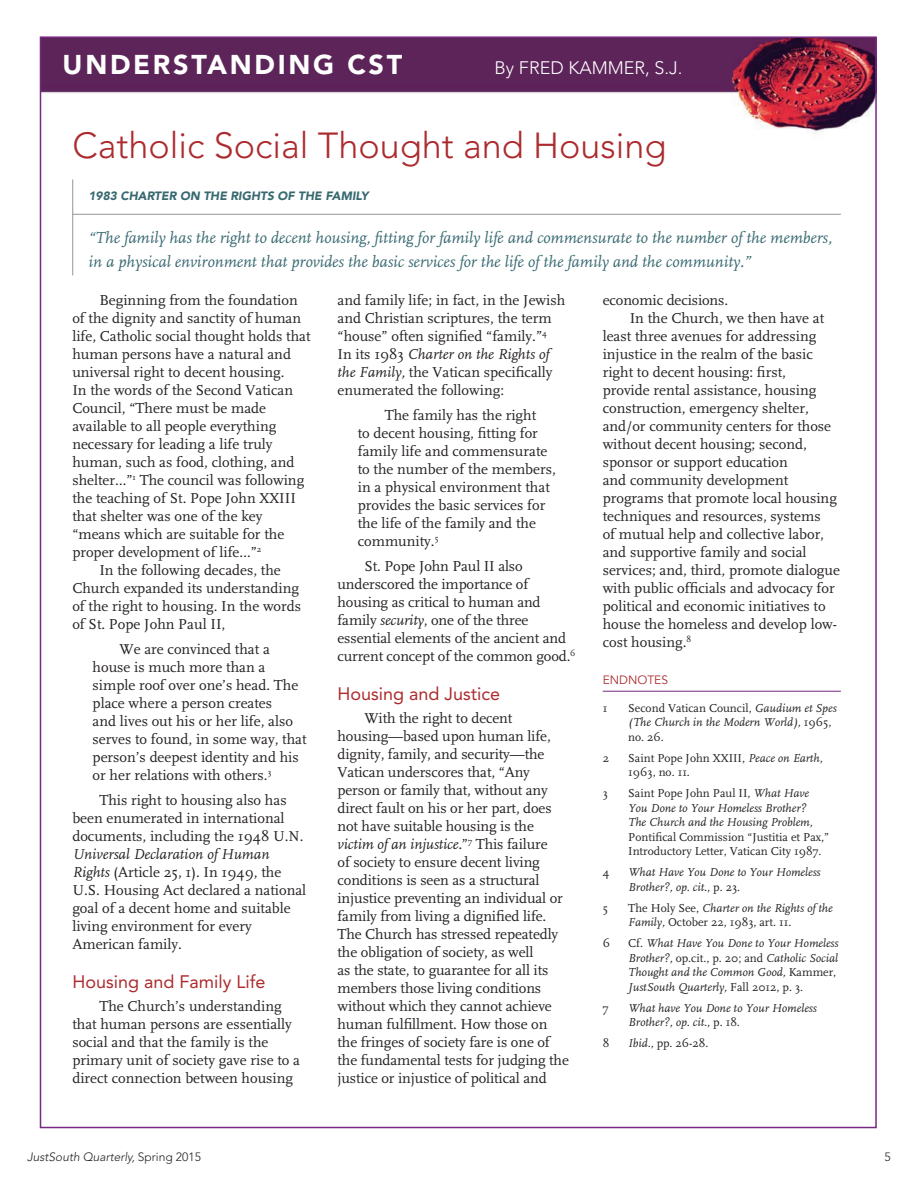
<style>
.page{position:relative;width:918px;height:1188px;background:#fff}
.page>*{position:absolute;margin:0;border:0;box-sizing:border-box;transform-origin:0 0}
.t1{font:300 36px "Avenir";color:#ac2b2e}
.t2{font:900 27px "Avenir";letter-spacing:.1em;color:#fff}
.t3{font:18px "Avenir";color:#ac2b2e}
.t4{font:300 18px "Avenir";color:#fff}
.t5{font:italic 16.5px/24px "FF Scala";color:#386971}
.t6{font:15px/18px "FF Scala";color:#231f20}
.t7{font:italic 12px/14.4px "FF Scala";color:#231f20}
.t8{font:12px/14.4px "FF Scala";color:#231f20}
.t9{font:italic 900 12px "Avenir";color:#386971}
.t10{font:italic 300 12px "Avenir";color:#231f20}
.t11{font:12px "Avenir";color:#ac2b2e}
.t12{font:300 12px "Avenir";color:#231f20}
.s1{font-style:italic}
.s2{font-style:normal}
</style>
<div class="page">
<img style="left:43px;top:39px;width:831px;height:95px">
<hr style="left:603px;top:691px;width:238px;height:1px;background:#772882">
<hr style="left:72px;top:180px;width:1px;height:95px;background:#939598">
<hr style="left:72px;top:214px;width:769px;height:1px;background:#939598">
<h2 class="t2" style="left:63px;top:48px;width:341px">UNDERSTANDING CST</h2>
<p class="t4" style="left:495px;top:57px;width:189px">By FRED KAMMER, S.J.</p>
<h1 class="t1" style="left:72px;top:124px;width:596px">Catholic Social Thought and Housing</h1>
<p class="t9" style="left:89px;top:188px;width:281px">1983 CHARTER ON THE RIGHTS OF THE FAMILY</p>
<p class="t5" style="left:89px;top:226px;width:745px">“The family has the right to decent housing, fitting for family life and commensurate to the number of the members, in a physical environment that provides the basic services for the life of the family and the community.”</p>
<p class="t6" style="left:99px;top:292px;width:200px">Beginning from the foundation</p>
<p class="t6" style="left:72px;top:310px;width:230px">of the dignity and sanctity of human</p>
<p class="t6" style="left:72px;top:328px;width:240px">life, Catholic social thought holds that</p>
<p class="t6" style="left:72px;top:346px;width:220px">human persons have a natural and</p>
<p class="t6" style="left:72px;top:364px;width:214px">universal right to decent housing.</p>
<p class="t6" style="left:72px;top:382px;width:222px">In the words of the Second Vatican</p>
<p class="t6" style="left:72px;top:400px;width:195px">Council, “There must be made</p>
<p class="t6" style="left:72px;top:418px;width:206px">available to all people everything</p>
<p class="t6" style="left:72px;top:436px;width:202px">necessary for leading a life truly</p>
<p class="t6" style="left:72px;top:454px;width:224px">human, such as food, clothing, and</p>
<p class="t6" style="left:72px;top:472px;width:233px">shelter…”<sup>1</sup> The council was following</p>
<p class="t6" style="left:72px;top:490px;width:225px">the teaching of St. Pope John XXIII</p>
<p class="t6" style="left:72px;top:508px;width:192px">that shelter was one of the key</p>
<p class="t6" style="left:72px;top:526px;width:213px">“means which are suitable for the</p>
<p class="t6" style="left:72px;top:544px;width:191px">proper development of life…”<sup>2</sup></p>
<p class="t6" style="left:99px;top:562px;width:183px">In the following decades, the</p>
<p class="t6" style="left:72px;top:580px;width:228px">Church expanded its understanding</p>
<p class="t6" style="left:72px;top:598px;width:230px">of the right to housing. In the words</p>
<p class="t6" style="left:72px;top:616px;width:155px">of St. Pope John Paul II,</p>
<p class="t6" style="left:93px;top:641px;width:215px;text-indent:27px">We are convinced that a house is much more than a simple roof over one’s head. The place where a person creates<br>and lives out his or her life, also serves to found, in some way, that person’s deepest identity and his or her relations with others.<sup>3</sup></p>
<p class="t6" style="left:72px;top:791px;width:233px;text-indent:27px">This right to housing also has been enumerated in international documents, including the 1948 U.N.</p>
<p class="t6" style="left:72px;top:845px;width:235px"><span class="s1">Universal Declaration of Human<br>Rights</span> (Article 25, 1). In 1949, the<br>U.S. Housing Act declared a national goal of a decent home and suitable living environment for every<br>American family.</p>
<p class="t3" style="left:72px;top:972px;width:195px">Housing and Family Life</p>
<p class="t6" style="left:72px;top:997px;width:229px;text-indent:27px">The Church’s understanding that human persons are essentially social and that the family is the primary unit of society gave rise to a direct connection between housing</p>
<p class="t6" style="left:338px;top:292px;width:229px">and family life; in fact, in the Jewish and Christian scriptures, the term “house” often signified “family.”<sup>4<br></sup>In its 1983 <span class="s1">Charter on the Rights of the Family,</span> the Vatican specifically enumerated the following:</p>
<p class="t6" style="left:358px;top:407px;width:200px;text-indent:27px">The family has the right<br>to decent housing, fitting for family life and commensurate to the number of the members, in a physical environment that provides the basic services for the life of the family and the community.<sup>5</sup></p>
<p class="t6" style="left:338px;top:557px;width:240px;text-indent:27px">St. Pope John Paul II also underscored the importance of housing as critical to human and family <span class="s1">security</span>, one of the three essential elements of the ancient and current concept of the common good.<sup>6</sup></p>
<p class="t3" style="left:338px;top:684px;width:164px">Housing and Justice</p>
<p class="t6" style="left:338px;top:709px;width:233px;text-indent:27px">With the right to decent housing—based upon human life, dignity, family, and security—the Vatican underscores that, “Any person or family that, without any direct fault on his or her part, does not have suitable housing is the <span class="s1">victim of an injustice.</span>”<sup>7</sup> This failure<br>of society to ensure decent living conditions is seen as a structural injustice preventing an individual or family from living a dignified life.<br>The Church has stressed repeatedly the obligation of society, as well<br>as the state, to guarantee for all its members those living conditions without which they cannot achieve human fulfillment. How those on the fringes of society fare is one of the fundamental tests for judging the justice or injustice of political and</p>
<p class="t6" style="left:603px;top:292px;width:127px">economic decisions.</p>
<p class="t6" style="left:630px;top:310px;width:196px">In the Church, we then have at</p>
<p class="t6" style="left:603px;top:328px;width:215px">least three avenues for addressing</p>
<p class="t6" style="left:603px;top:346px;width:212px">injustice in the realm of the basic</p>
<p class="t6" style="left:603px;top:364px;width:185px">right to decent housing: first,</p>
<p class="t6" style="left:603px;top:382px;width:215px">provide rental assistance, housing</p>
<p class="t6" style="left:603px;top:400px;width:208px">construction, emergency shelter,</p>
<p class="t6" style="left:603px;top:418px;width:230px">and/or community centers for those</p>
<p class="t6" style="left:603px;top:436px;width:206px">without decent housing; second,</p>
<p class="t6" style="left:603px;top:454px;width:187px">sponsor or support education</p>
<p class="t6" style="left:603px;top:472px;width:187px">and community development</p>
<p class="t6" style="left:603px;top:490px;width:236px">programs that promote local housing</p>
<p class="t6" style="left:603px;top:508px;width:220px">techniques and resources, systems</p>
<p class="t6" style="left:603px;top:526px;width:223px">of mutual help and collective labor,</p>
<p class="t6" style="left:603px;top:544px;width:205px">and supportive family and social</p>
<p class="t6" style="left:603px;top:562px;width:239px">services; and, third, promote dialogue</p>
<p class="t6" style="left:603px;top:580px;width:233px">with public officials and advocacy for</p>
<p class="t6" style="left:603px;top:598px;width:224px">political and economic initiatives to</p>
<p class="t6" style="left:603px;top:616px;width:236px">house the homeless and develop low-</p>
<p class="t6" style="left:603px;top:634px;width:90px">cost housing.<sup>8</sup></p>
<p class="t11" style="left:603px;top:673px;width:67px">ENDNOTES</p>
<p class="t8" style="left:603px;top:701px;width:6px">1</p>
<p class="t7" style="left:628px;top:701px;width:210px"><span class="s2">Second Vatican Council,</span> Gaudium et Spes (The Church in the Modern World), <span class="s2">1965, no. 26.</span></p>
<p class="t8" style="left:603px;top:751px;width:8px">2</p>
<p class="t8" style="left:628px;top:751px;width:196px">Saint Pope John XXIII, <span class="s1">Peace on Earth,<br></span>1963, no. 11.</p>
<p class="t8" style="left:603px;top:787px;width:7px">3</p>
<p class="t7" style="left:628px;top:787px;width:186px"><span class="s2">Saint Pope John Paul II,</span> What Have<br>You Done to Your Homeless Brother?<br>The Church and the Housing Problem,</p>
<p class="t8" style="left:628px;top:830px;width:202px">Pontifical Commission “Justitia et Pax,”<br>Introductory Letter, Vatican City 1987.</p>
<p class="t8" style="left:603px;top:865px;width:8px">4</p>
<p class="t7" style="left:628px;top:866px;width:194px">What Have You Done to Your Homeless<br>Brother?, op. cit., <span class="s2">p. 23.</span></p>
<p class="t8" style="left:603px;top:901px;width:7px">5</p>
<p class="t8" style="left:628px;top:901px;width:206px">The Holy See, <span class="s1">Charter on the Rights of the<br>Family,</span> October 22, 1983, art. 11.</p>
<p class="t8" style="left:603px;top:936px;width:9px">6</p>
<p class="t7" style="left:628px;top:937px;width:212px"><span class="s2">Cf.</span> What Have You Done to Your Homeless Brother?, <span class="s2">op.cit., p. 20; and</span> Catholic Social Thought and the Common Good, <span class="s2">Kammer, </span>JustSouth Quarterly, <span class="s2">Fall 2012, p. 3.</span></p>
<p class="t8" style="left:603px;top:1001px;width:7px">7</p>
<p class="t7" style="left:628px;top:1001px;width:190px">What have You Done to Your Homeless<br>Brother?, op. cit., <span class="s2">p. 18.</span></p>
<p class="t8" style="left:603px;top:1036px;width:8px">8</p>
<p class="t8" style="left:628px;top:1036px;width:82px"><span class="s1">Ibid.,</span> pp. 26-28.</p>
<p class="t10" style="left:27px;top:1150px;width:175px">JustSouth Quarterly, <span class="s2">Spring 2015</span></p>
<p class="t12" style="left:884px;top:1150px;width:8px">5</p>
</div>
